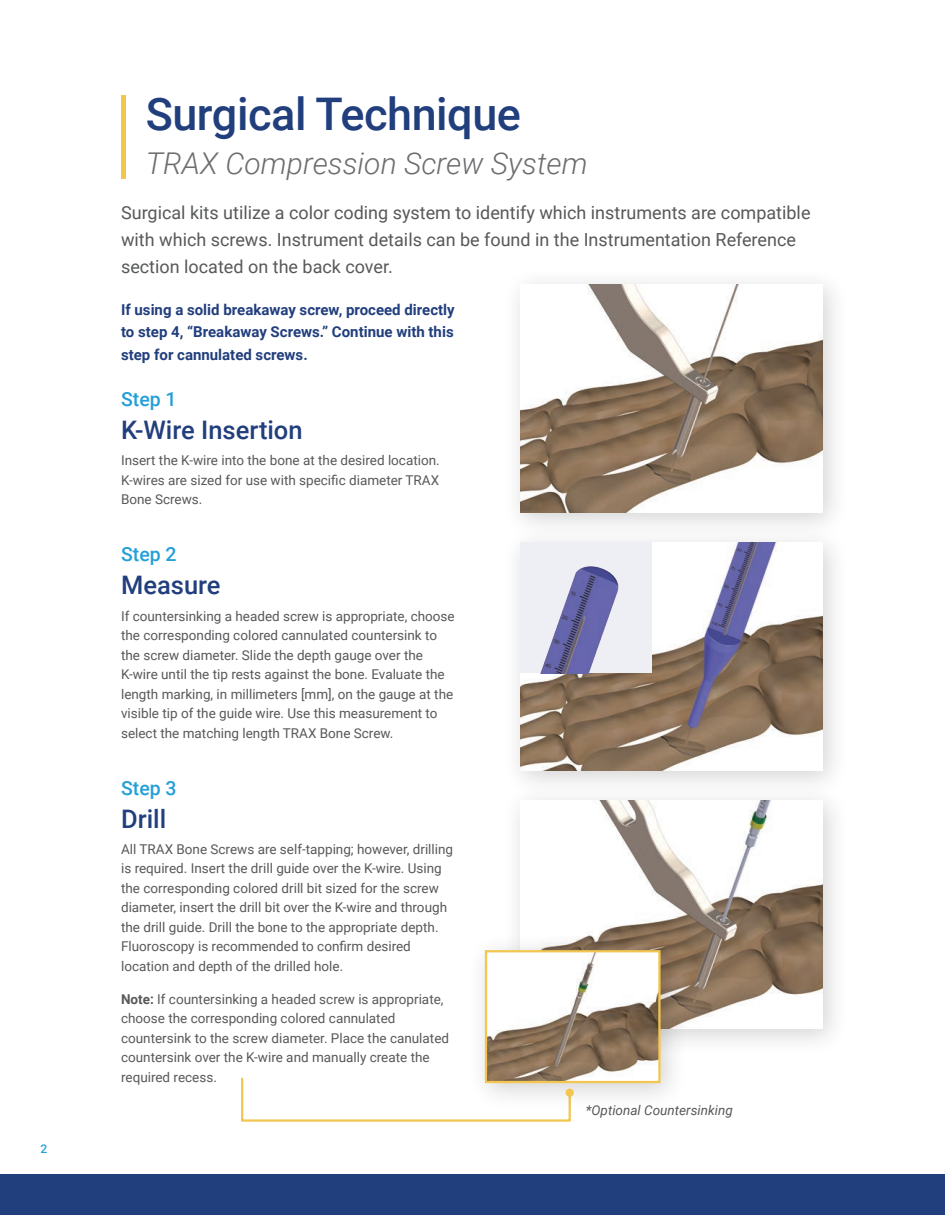
<style>
.page{position:relative;width:945px;height:1215px;background:#fff}
.page>*{position:absolute;margin:0;border:0;box-sizing:border-box;transform-origin:0 0}
.t1{font:500 45px "Roboto";letter-spacing:-.01em;color:#213e7d}
.t2{font:italic 300 30px "Roboto";color:#6c6d70}
.t3{font:500 25.5px "Roboto";color:#213e7d}
.t4{font:500 19.5px "Roboto";color:#259fd8}
.t5{font:18px/27px "Roboto";color:#57585a}
.t6{font:700 15px/22.5px "Roboto";color:#213e7d;text-align:justify}
.t7{font:13.5px/19.5px "Roboto";color:#57585a}
.t8{font:italic 13.5px "Roboto";color:#57585a}
.t9{font:500 12px "Roboto";color:#259fd8}
.s1{font-weight:700}
</style>
<div class="page">
<div style="left:0;top:1174px;width:945px;height:41px;background:#213e7d"></div>
<div style="left:502px;top:267px;width:348px;height:274px;background:#231f20;opacity:.2"></div>
<img style="left:520px;top:285px;width:303px;height:228px">
<div style="left:502px;top:525px;width:348px;height:273px;background:#231f20;opacity:.2"></div>
<img style="left:520px;top:542px;width:303px;height:229px">
<div style="left:502px;top:782px;width:348px;height:274px;background:#231f20;opacity:.2"></div>
<img style="left:520px;top:800px;width:303px;height:228px">
<svg style="left:241px;top:1077px;width:330px;height:45px"></svg>
<hr style="left:121px;top:96px;width:4px;height:83px;background:#f2c64f">
<div style="left:467px;top:932px;width:221px;height:179px;background:#231f20;opacity:.2"></div>
<img style="left:488px;top:953px;width:170px;height:127px">
<div style="left:485px;top:950px;width:176px;height:133px;border:2px solid #f2c64f"></div>
<div style="left:566px;top:1089px;width:8px;height:8px;background:#f2c64f;border-radius:50%"></div>
<img style="left:520px;top:542px;width:131px;height:131px">
<p class="t9" style="left:40px;top:1140px;width:8px">2</p>
<p class="t1" style="left:146px;top:83px;width:377px">Surgical Technique</p>
<p class="t2" style="left:146px;top:143px;width:443px">TRAX Compression Screw System</p>
<p class="t5" style="left:121px;top:199px;width:691px">Surgical kits utilize a color coding system to identify which instruments are compatible with which screws. Instrument details can be found in the Instrumentation Reference section located on the back cover.</p>
<p class="t6" style="left:121px;top:297px;width:335px">If using a solid breakaway screw, proceed directly to step 4, “Breakaway Screws.” Continue with this step for cannulated screws.</p>
<p class="t4" style="left:121px;top:385px;width:57px">Step 1</p>
<p class="t3" style="left:121px;top:412px;width:183px">K-Wire Insertion</p>
<p class="t7" style="left:121px;top:450px;width:320px;text-align:justify">Insert the K-wire into the bone at the desired location.<br>K-wires are sized for use with specific diameter TRAX Bone Screws.</p>
<p class="t4" style="left:121px;top:541px;width:57px">Step 2</p>
<p class="t3" style="left:121px;top:567px;width:101px">Measure</p>
<p class="t7" style="left:121px;top:606px;width:335px">If countersinking a headed screw is appropriate, choose the corresponding colored cannulated countersink to the screw diameter. Slide the depth gauge over the K-wire until the tip rests against the bone. Evaluate the length marking, in millimeters [mm], on the gauge at the visible tip of the guide wire. Use this measurement to select the matching length TRAX Bone Screw.</p>
<p class="t4" style="left:121px;top:774px;width:57px">Step 3</p>
<p class="t3" style="left:121px;top:801px;width:47px">Drill</p>
<p class="t7" style="left:121px;top:839px;width:334px">All TRAX Bone Screws are self-tapping; however, drilling is required. Insert the drill guide over the K-wire. Using the corresponding colored drill bit sized for the screw diameter, insert the drill bit over the K-wire and through the drill guide. Drill the bone to the appropriate depth.<br>Fluoroscopy is recommended to confirm desired location and depth of the drilled hole.</p>
<p class="t7" style="left:121px;top:989px;width:330px"><span class="s1">Note:</span> If countersinking a headed screw is appropriate, choose the corresponding colored cannulated countersink to the screw diameter. Place the canulated countersink over the K-wire and manually create the required recess.</p>
<p class="t8" style="left:586px;top:1101px;width:148px">*Optional Countersinking</p>
</div>
